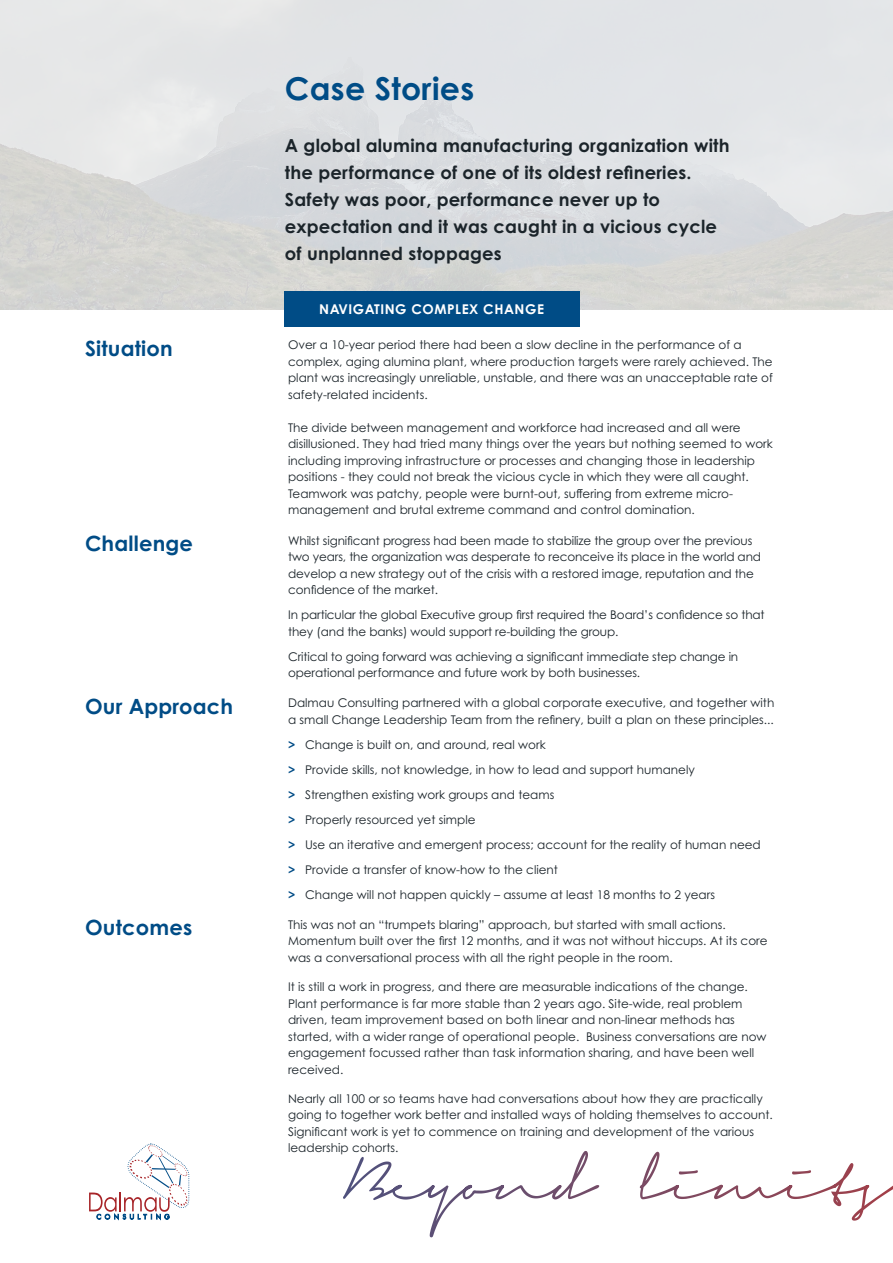
<style>
.page{position:relative;width:893px;height:1263px;background:#fff}
.page>*{position:absolute;margin:0;border:0;box-sizing:border-box;transform-origin:0 0}
.Case_Stories_Heading{font:700 31.5px "Century Gothic Pro";letter-spacing:.01em;color:#004c86}
.Topic_Heading{font:700 21px "Century Gothic Pro";letter-spacing:.01em;color:#004c86}
.Introduction_Paragra{font:700 18px/27px "Century Gothic Pro";letter-spacing:.01em;color:#1b242a}
.Category_Heading{font:700 13.5px "Century Gothic Pro";letter-spacing:.04em;color:#fff}
.Body_Copy{font:12px/16.5px "Century Gothic Pro";color:#1b242a}
.s1{font-weight:700;color:#004c86}
</style>
<div class="page">
<div style="left:0;top:0;width:893px;height:309px;background:linear-gradient(to bottom,#e7e9ed,#d3d4d3)"></div>
<svg style="left:343px;top:1157px;width:59px;height:43px"></svg>
<svg style="left:89px;top:1143px;width:100px;height:77px"></svg>
<div style="left:284px;top:292px;width:295px;height:35px;background:#004c86"></div>
<p class="Case_Stories_Heading" style="left:285px;top:69px;width:191px">Case Stories</p>
<p class="Introduction_Paragra" style="left:285px;top:132px;width:446px">A global alumina manufacturing organization with the performance of one of its oldest refineries.<br>Safety was poor, performance never up to expectation and it was caught in a vicious cycle of unplanned stoppages</p>
<p class="Category_Heading" style="left:319px;top:301px;width:226px">NAVIGATING COMPLEX CHANGE</p>
<p class="Topic_Heading" style="left:85px;top:335px;width:89px">Situation</p>
<p class="Body_Copy" style="left:288px;top:337px;width:486px">Over a 10-year period there had been a slow decline in the performance of a complex, aging alumina plant, where production targets were rarely achieved. The plant was increasingly unreliable, unstable, and there was an unacceptable rate of safety-related incidents.</p>
<p class="Body_Copy" style="left:288px;top:419px;width:486px">The divide between management and workforce had increased and all were disillusioned. They had tried many things over the years but nothing seemed to work including improving infrastructure or processes and changing those in leadership positions - they could not break the vicious cycle in which they were all caught.</p>
<p class="Body_Copy" style="left:288px;top:485px;width:447px">Teamwork was patchy, people were burnt-out, suffering from extreme micro&shy;management and brutal extreme command and control domination.</p>
<p class="Topic_Heading" style="left:85px;top:530px;width:109px">Challenge</p>
<p class="Body_Copy" style="left:288px;top:532px;width:475px">Whilst significant progress had been made to stabilize the group over the previous two years, the organization was desperate to reconceive its place in the world and develop a new strategy out of the crisis with a restored image, reputation and the confidence of the market.</p>
<p class="Body_Copy" style="left:288px;top:606px;width:478px">In particular the global Executive group first required the Board’s confidence so that they (and the banks) would support re-building the group.</p>
<p class="Body_Copy" style="left:288px;top:648px;width:452px">Critical to going forward was achieving a significant immediate step change in operational performance and future work by both businesses.</p>
<p class="Topic_Heading" style="left:85px;top:693px;width:150px">Our Approach</p>
<p class="Body_Copy" style="left:288px;top:694px;width:488px">Dalmau Consulting partnered with a global corporate executive, and together with a small Change Leadership Team from the refinery, built a plan on these principles...</p>
<p class="Body_Copy" style="left:288px;top:736px;width:259px"><span class="s1">&gt;</span> Change is built on, and around, real work</p>
<p class="Body_Copy" style="left:288px;top:761px;width:408px"><span class="s1">&gt;</span> Provide skills, not knowledge, in how to lead and support humanely</p>
<p class="Body_Copy" style="left:288px;top:786px;width:268px"><span class="s1">&gt;</span> Strengthen existing work groups and teams</p>
<p class="Body_Copy" style="left:288px;top:811px;width:189px"><span class="s1">&gt;</span> Properly resourced yet simple</p>
<p class="Body_Copy" style="left:288px;top:836px;width:474px"><span class="s1">&gt;</span> Use an iterative and emergent process; account for the reality of human need</p>
<p class="Body_Copy" style="left:288px;top:861px;width:271px"><span class="s1">&gt;</span> Provide a transfer of know-how to the client</p>
<p class="Body_Copy" style="left:288px;top:886px;width:428px"><span class="s1">&gt;</span> Change will not happen quickly – assume at least 18 months to 2 years</p>
<p class="Topic_Heading" style="left:85px;top:915px;width:109px">Outcomes</p>
<p class="Body_Copy" style="left:288px;top:916px;width:481px">This was not an “trumpets blaring” approach, but started with small actions.<br>Momentum built over the first 12 months, and it was not without hiccups. At its core was a conversational process with all the right people in the room.</p>
<p class="Body_Copy" style="left:288px;top:978px;width:480px">It is still a work in progress, and there are measurable indications of the change.<br>Plant performance is far more stable than 2 years ago. Site-wide, real problem driven, team improvement based on both linear and non-linear methods has started, with a wider range of operational people. Business conversations are now engagement focussed rather than task information sharing, and have been well received.</p>
<p class="Body_Copy" style="left:288px;top:1090px;width:486px">Nearly all 100 or so teams have had conversations about how they are practically going to together work better and installed ways of holding themselves to account.<br>Significant work is yet to commence on training and development of the various leadership cohorts.</p>
</div>
